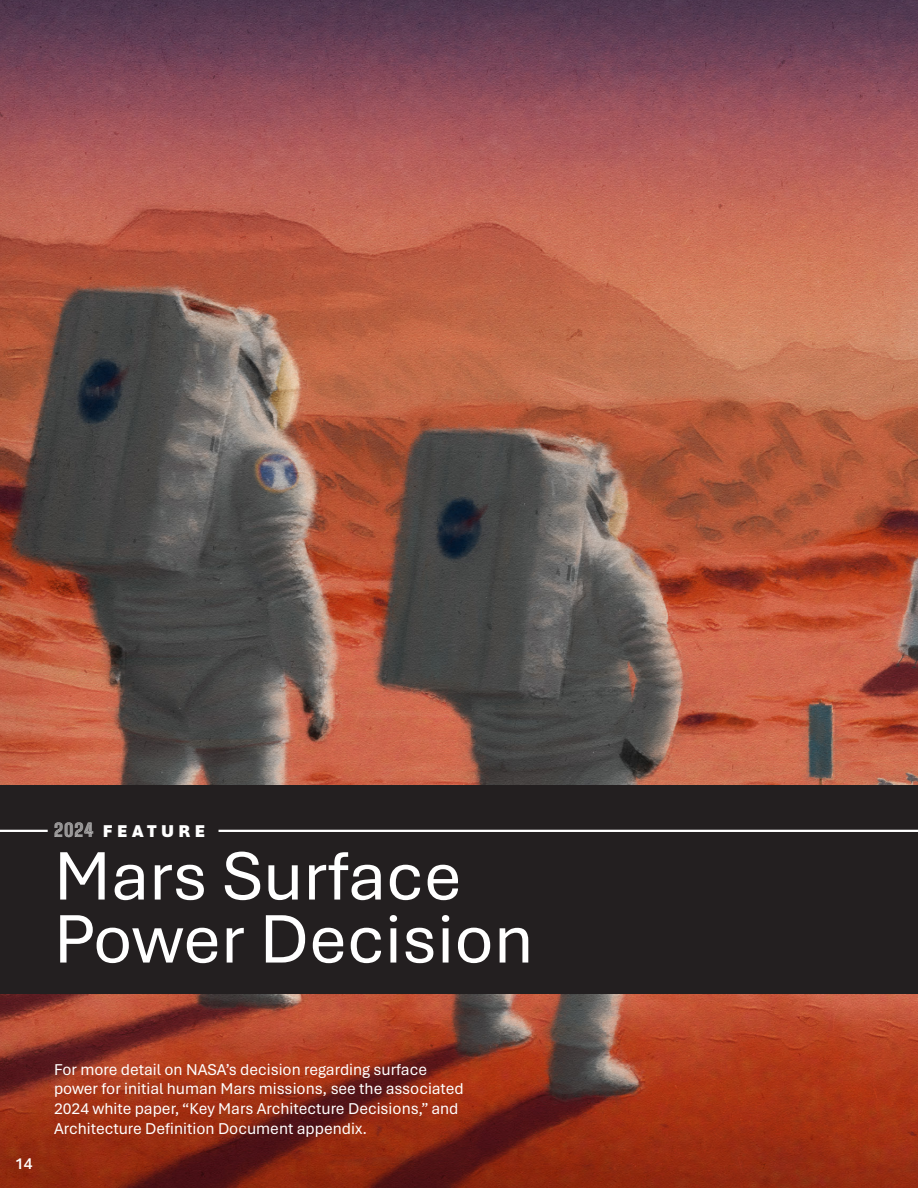
<style>
.page{position:relative;width:918px;height:1188px;background:#fff}
.page>*{position:absolute;margin:0;border:0;box-sizing:border-box;transform-origin:0 0}
.t1{font:72px "Aptos";color:#fff}
.t2{font:900 18px "Aptos";letter-spacing:.25em;color:#fff}
.t3{font:16.5px/19.8px "Aptos";color:#fff}
.t4{font:600 16.5px "Aptos";color:#fff}
.s1{font-family:"Big Shoulders Inline Text";font-weight:100}
</style>
<div class="page">
<img style="left:0;top:0;width:917px;height:1188px">
<div style="left:0;top:785px;width:918px;height:209px;background:#231f20"></div>
<hr style="left:219px;top:830px;width:699px;height:2px;background:#fff">
<hr style="left:0;top:830px;width:48px;height:2px;background:#fff">
<hr style="left:917px;top:0;width:1px;height:1188px;background:#fff">
<p class="t2" style="left:54px;top:818px;width:153px"><span class="s1">2024</span> FEATURE</p>
<p class="t1" style="left:54px;top:827px;width:409px">Mars Surface</p>
<p class="t1" style="left:54px;top:890px;width:481px">Power Decision</p>
<p class="t4" style="left:15px;top:1152px;width:19px">14</p>
<p class="t3" style="left:54px;top:1059px;width:411px">For more detail on NASA’s decision regarding surface power for initial human Mars missions, see the associated 2024 white paper, “Key Mars Architecture Decisions,” and Architecture Definition Document appendix.</p>
</div>
